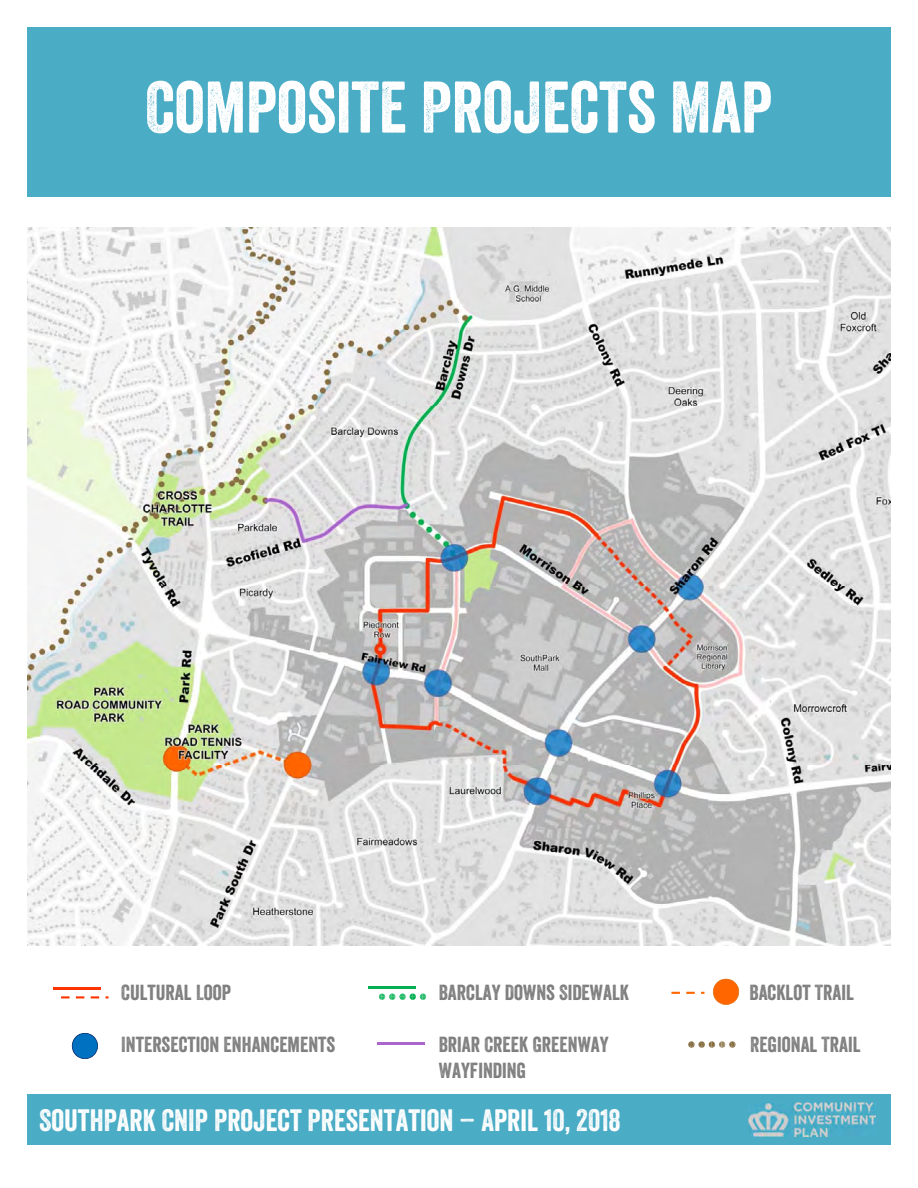
<style>
.page{position:relative;width:918px;height:1188px;background:#fff}
.page>*{position:absolute;margin:0;border:0;box-sizing:border-box;transform-origin:0 0}
.t1{font:70.65px "Veneer";color:#fff}
.t2{font:30px "Veneer";color:#fff}
.t3{font:21.15px/25.3px "Veneer";color:#7e7e7e}
</style>
<div class="page">
<img style="left:27px;top:227px;width:864px;height:718px">
<div style="left:27px;top:27px;width:864px;height:169px;background:#4bacc6"></div>
<div style="left:27px;top:1094px;width:864px;height:51px;background:#4bacc6"></div>
<img style="left:748px;top:1103px;width:127px;height:34px">
<hr style="left:54px;top:987px;width:47px;height:2px;background:#f30">
<svg style="left:72px;top:1033px;width:26px;height:26px"></svg>
<hr style="left:368px;top:987px;width:48px;height:2px;background:#00b050">
<hr style="left:378px;top:1043px;width:47px;height:2px;background:#aa66cd">
<svg style="left:671px;top:992px;width:9px;height:2px"></svg>
<svg style="left:686px;top:992px;width:9px;height:2px"></svg>
<svg style="left:713px;top:979px;width:26px;height:26px"></svg>
<svg style="left:61px;top:996px;width:9px;height:2px"></svg>
<svg style="left:76px;top:996px;width:8px;height:2px"></svg>
<svg style="left:91px;top:996px;width:8px;height:2px"></svg>
<svg style="left:379px;top:994px;width:47px;height:6px"></svg>
<svg style="left:688px;top:1041px;width:48px;height:7px"></svg>
<p class="t1" style="left:145px;top:64px;width:628px">COMPOSITE PROJECTS MAP</p>
<p class="t3" style="left:121px;top:980px;width:111px">CULTURAL LOOP</p>
<p class="t3" style="left:121px;top:1032px;width:216px">INTERSECTION ENHANCEMENTS</p>
<p class="t3" style="left:439px;top:980px;width:192px">BARCLAY DOWNS SIDEWALK</p>
<p class="t3" style="left:439px;top:1032px;width:171px">BRIAR CREEK GREENWAY<br>WAYFINDING</p>
<p class="t2" style="left:39px;top:1102px;width:583px">SOUTHPARK CNIP PROJECT PRESENTATION – APRIL 10, 2018</p>
<p class="t3" style="left:750px;top:980px;width:106px">BACKLOT TRAIL</p>
<p class="t3" style="left:750px;top:1032px;width:112px">REGIONAL TRAIL</p>
</div>
